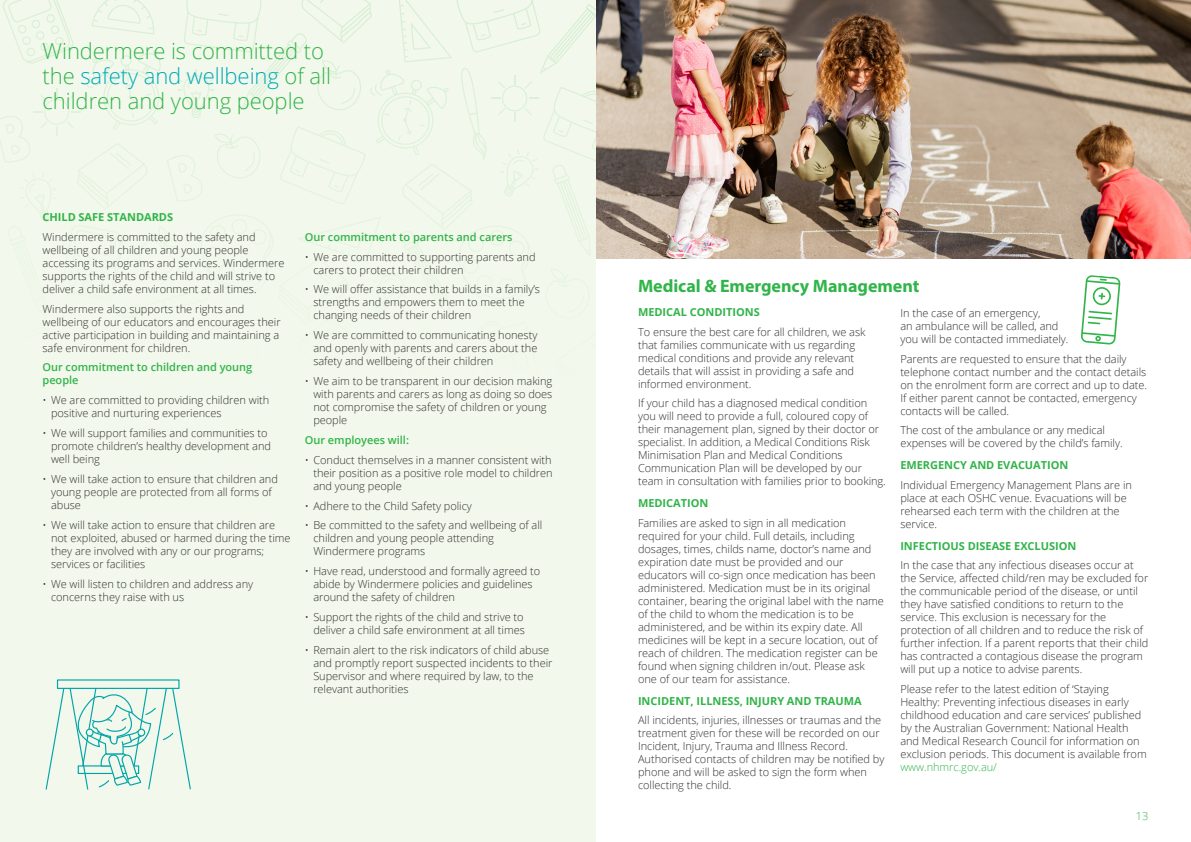
<style>
.page{position:relative;width:1191px;height:842px;background:#fff}
.page>*{position:absolute;margin:0;border:0;box-sizing:border-box;transform-origin:0 0}
.t1{font:300 22px/25px "Open Sans";letter-spacing:-.005em;color:#31b44a}
.t2{font:700 18px "Myriad Pro";letter-spacing:-.005em;color:#31b44a}
.t3{font:300 11px/13px "Open Sans";letter-spacing:-.005em;color:#312f30}
.t4{font:700 11px "Open Sans";letter-spacing:-.005em;color:#31b44a}
.t5{font:600 11px/13px "Open Sans";letter-spacing:-.005em;color:#31b44a}
.t6{font:300 11px "Open Sans";letter-spacing:-.005em;color:#31b44a}
.s1{color:#00aab8}
</style>
<div class="page">
<svg style="left:1081px;top:275px;width:39px;height:70px"></svg>
<img style="left:596px;top:0;width:595px;height:259px">
<div style="left:0;top:0;width:595px;height:842px;background:#f2f8eb"></div>
<svg style="left:0;top:0;width:596px;height:375px"></svg>
<svg style="left:45px;top:687px;width:19px;height:103px"></svg>
<svg style="left:70px;top:687px;width:121px;height:103px"></svg>
<h1 class="t1" style="left:43px;top:38px;width:290px">Windermere is committed to the <span class="s1">safety and wellbeing</span> of all children and young people</h1>
<p class="t4" style="left:43px;top:209px;width:132px">CHILD SAFE STANDARDS</p>
<p class="t3" style="left:43px;top:230px;width:243px">Windermere is committed to the safety and wellbeing of all children and young people accessing its programs and services. Windermere supports the rights of the child and will strive to deliver a child safe environment at all times.</p>
<p class="t3" style="left:43px;top:302px;width:240px">Windermere also supports the rights and wellbeing of our educators and encourages their active participation in building and maintaining a safe environment for children.</p>
<p class="t5" style="left:43px;top:361px;width:211px">Our commitment to children and young people</p>
<p class="t3" style="left:51px;top:393px;width:220px;text-indent:-9px">• We are committed to providing children with positive and nurturing experiences</p>
<p class="t3" style="left:51px;top:426px;width:222px;text-indent:-9px">• We will support families and communities to promote children’s healthy development and well being</p>
<p class="t3" style="left:51px;top:472px;width:228px;text-indent:-9px">• We will take action to ensure that children and young people are protected from all forms of abuse</p>
<p class="t3" style="left:51px;top:518px;width:241px;text-indent:-9px">• We will take action to ensure that children are not exploited, abused or harmed during the time they are involved with any or our programs; services or facilities</p>
<p class="t3" style="left:51px;top:577px;width:204px;text-indent:-9px">• We will listen to children and address any concerns they raise with us</p>
<p class="t5" style="left:305px;top:230px;width:209px">Our commitment to parents and carers</p>
<p class="t3" style="left:313px;top:250px;width:224px;text-indent:-9px">• We are committed to supporting parents and carers to protect their children</p>
<p class="t3" style="left:313px;top:283px;width:228px;text-indent:-9px">• We will offer assistance that builds in a family’s strengths and empowers them to meet the changing needs of their children</p>
<p class="t3" style="left:313px;top:328px;width:226px;text-align:justify;text-indent:-9px">• We are committed to communicating honesty and openly with parents and carers about the safety and wellbeing of their children</p>
<p class="t3" style="left:313px;top:374px;width:240px;text-indent:-9px">• We aim to be transparent in our decision making with parents and carers as long as doing so does not compromise the safety of children or young people</p>
<p class="t5" style="left:305px;top:433px;width:106px">Our employees will:</p>
<p class="t3" style="left:313px;top:453px;width:241px;text-align:justify;text-indent:-9px">• Conduct themselves in a manner consistent with their position as a positive role model to children and young people</p>
<p class="t3" style="left:305px;top:499px;width:169px">• Adhere to the Child Safety policy</p>
<p class="t3" style="left:313px;top:518px;width:230px;text-indent:-9px">• Be committed to the safety and wellbeing of all children and young people attending<br>Windermere programs</p>
<p class="t3" style="left:313px;top:564px;width:228px;text-indent:-9px">• Have read, understood and formally agreed to abide by Windermere policies and guidelines around the safety of children</p>
<p class="t3" style="left:305px;top:610px;width:221px;text-align:right">• Support the rights of the child and strive to deliver a child safe environment at all times</p>
<p class="t3" style="left:313px;top:643px;width:240px;text-indent:-9px">• Remain alert to the risk indicators of child abuse and promptly report suspected incidents to their Supervisor and where required by law, to the relevant authorities</p>
<h2 class="t2" style="left:638px;top:275px;width:283px">Medical &amp; Emergency Management</h2>
<p class="t4" style="left:638px;top:304px;width:123px">MEDICAL CONDITIONS</p>
<p class="t3" style="left:638px;top:325px;width:229px">To ensure the best care for all children, we ask that families communicate with us regarding medical conditions and provide any relevant details that will assist in providing a safe and informed environment.</p>
<p class="t3" style="left:638px;top:397px;width:249px">If your child has a diagnosed medical condition you will need to provide a full, coloured copy of their management plan, signed by their doctor or specialist. In addition, a Medical Conditions Risk Minimisation Plan and Medical Conditions Communication Plan will be developed by our team in consultation with families prior to booking.</p>
<p class="t4" style="left:638px;top:495px;width:72px">MEDICATION</p>
<p class="t3" style="left:638px;top:516px;width:247px">Families are asked to sign in all medication required for your child. Full details, including dosages, times, childs name, doctor’s name and expiration date must be provided and our educators will co-sign once medication has been administered. Medication must be in its original container, bearing the original label with the name of the child to whom the medication is to be administered, and be within its expiry date. All medicines will be kept in a secure location, out of reach of children. The medication register can be found when signing children in/out. Please ask one of our team for assistance.</p>
<p class="t4" style="left:638px;top:693px;width:225px">INCIDENT, ILLNESS, INJURY AND TRAUMA</p>
<p class="t3" style="left:638px;top:714px;width:248px">All incidents, injuries, illnesses or traumas and the treatment given for these will be recorded on our Incident, Injury, Trauma and Illness Record.<br>Authorised contacts of children may be notified by phone and will be asked to sign the form when collecting the child.</p>
<p class="t3" style="left:900px;top:306px;width:170px">In the case of an emergency,<br>an ambulance will be called, and you will be contacted immediately.</p>
<p class="t3" style="left:900px;top:352px;width:248px">Parents are requested to ensure that the daily telephone contact number and the contact details on the enrolment form are correct and up to date.<br>If either parent cannot be contacted, emergency contacts will be called.</p>
<p class="t3" style="left:900px;top:424px;width:224px">The cost of the ambulance or any medical expenses will be covered by the child’s family.</p>
<p class="t4" style="left:900px;top:457px;width:170px">EMERGENCY AND EVACUATION</p>
<p class="t3" style="left:900px;top:478px;width:233px">Individual Emergency Management Plans are in place at each OSHC venue. Evacuations will be rehearsed each term with the children at the service.</p>
<p class="t4" style="left:900px;top:538px;width:178px">INFECTIOUS DISEASE EXCLUSION</p>
<p class="t3" style="left:900px;top:559px;width:249px">In the case that any infectious diseases occur at the Service, affected child/ren may be excluded for the communicable period of the disease, or until they have satisfied conditions to return to the service. This exclusion is necessary for the protection of all children and to reduce the risk of further infection. If a parent reports that their child has contracted a contagious disease the program will put up a notice to advise parents.</p>
<p class="t3" style="left:900px;top:682px;width:248px">Please refer to the latest edition of ‘Staying Healthy: Preventing infectious diseases in early childhood education and care services’ published by the Australian Government: National Health and Medical Research Council for information on exclusion periods. This document is available from</p>
<p class="t6" style="left:900px;top:760px;width:98px">www.nhmrc.gov.au/</p>
<p class="t6" style="left:1136px;top:808px;width:14px">13</p>
</div>
